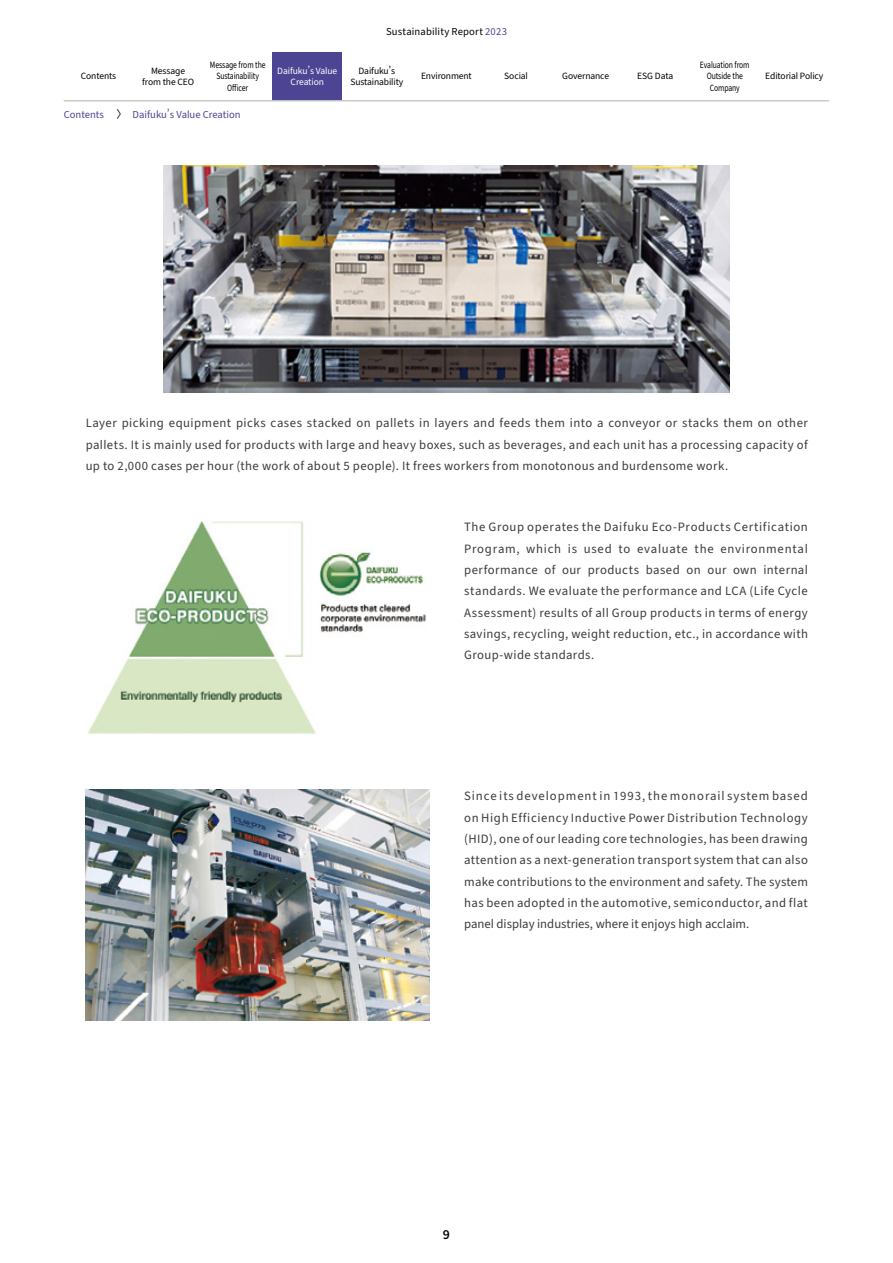
<style>
.page{position:relative;width:893px;height:1263px;background:#fff}
.page>*{position:absolute;margin:0;border:0;box-sizing:border-box;transform-origin:0 0}
.t1{font:600 13.8px "DAIFUKU Sans";color:#000}
.t2{font:12.75px/21.3px "DAIFUKU Sans";letter-spacing:.025em;color:#3e3a39;text-align:justify}
.t3{font:10.65px "DAIFUKU Sans";color:#4d4493}
.t4{font:10.65px "DAIFUKU Sans";letter-spacing:.015em;color:#000}
.t5{font:9.6px/11.7px "DAIFUKU Sans";letter-spacing:-.01em;color:#000;text-align:center}
.t6{font:9.6px/11.7px "DAIFUKU Sans";letter-spacing:-.01em;color:#000;text-align:center;scale:.8 1}
.t7{font:9.6px/11.7px "DAIFUKU Sans";letter-spacing:-.015em;color:#fff;text-align:center}
.s1{color:#4d4493}
.s2{font-family:"DAIFUKU Sans JP"}
.s3{font-family:"DAIFUKU Sans JP";color:#000}
</style>
<div class="page">
<hr style="left:64px;top:101px;width:765px;height:1px;background:#c9caca">
<img style="left:87px;top:521px;width:339px;height:213px">
<img style="left:163px;top:166px;width:566px;height:226px">
<img style="left:85px;top:790px;width:344px;height:231px">
<div style="left:273px;top:52px;width:69px;height:49px;background:#4d4493"></div>
<hr style="left:64px;top:100px;width:765px;height:1px;background:#c9caca">
<p class="t5" style="left:81px;top:71px;width:37px">Contents</p>
<p class="t5" style="left:142px;top:65px;width:54px">Message from the CEO</p>
<p class="t4" style="left:386px;top:25px;width:122px">Sustainability Report <span class="s1">2023</span></p>
<p class="t6" style="left:210px;top:59px;width:71px">Message from the<br>Sustainability<br>Officer</p>
<p class="t7" style="left:277px;top:65px;width:61px">Daifuku<span class="s2">’</span>s Value<br>Creation</p>
<p class="t5" style="left:350px;top:65px;width:55px">Daifuku<span class="s2">’</span>s<br>Sustainability</p>
<p class="t5" style="left:421px;top:71px;width:52px">Environment</p>
<p class="t5" style="left:504px;top:71px;width:25px">Social</p>
<p class="t5" style="left:562px;top:71px;width:48px">Governance</p>
<p class="t5" style="left:637px;top:71px;width:37px">ESG Data</p>
<p class="t3" style="left:64px;top:107px;width:178px">Contents <span class="s3">〉</span> Daifuku<span class="s2">’</span>s Value Creation</p>
<p class="t6" style="left:700px;top:59px;width:64px">Evaluation from<br>Outside the<br>Company</p>
<p class="t5" style="left:765px;top:71px;width:60px">Editorial Policy</p>
<p class="t2" style="left:86px;top:413px;width:724px">Layer picking equipment picks cases stacked on pallets in layers and feeds them into a conveyor or stacks them on other pallets. It is mainly used for products with large and heavy boxes, such as beverages, and each unit has a processing capacity of up to 2,000 cases per hour (the work of about 5 people). It frees workers from monotonous and burdensome work.</p>
<p class="t2" style="left:464px;top:517px;width:345px">The Group operates the Daifuku Eco-Products Certification Program, which is used to evaluate the environmental performance of our products based on our own internal standards. We evaluate the performance and LCA (Life Cycle Assessment) results of all Group products in terms of energy savings, recycling, weight reduction, etc., in accordance with Group-wide standards.</p>
<p class="t2" style="left:464px;top:786px;width:345px">Since its development in 1993, the monorail system based on High Efficiency Inductive Power Distribution Technology (HID), one of our leading core technologies, has been drawing attention as a next-generation transport system that can also make contributions to the environment and safety. The system has been adopted in the automotive, semiconductor, and flat panel display industries, where it enjoys high acclaim.</p>
<p class="t1" style="left:443px;top:1225px;width:9px">9</p>
</div>
